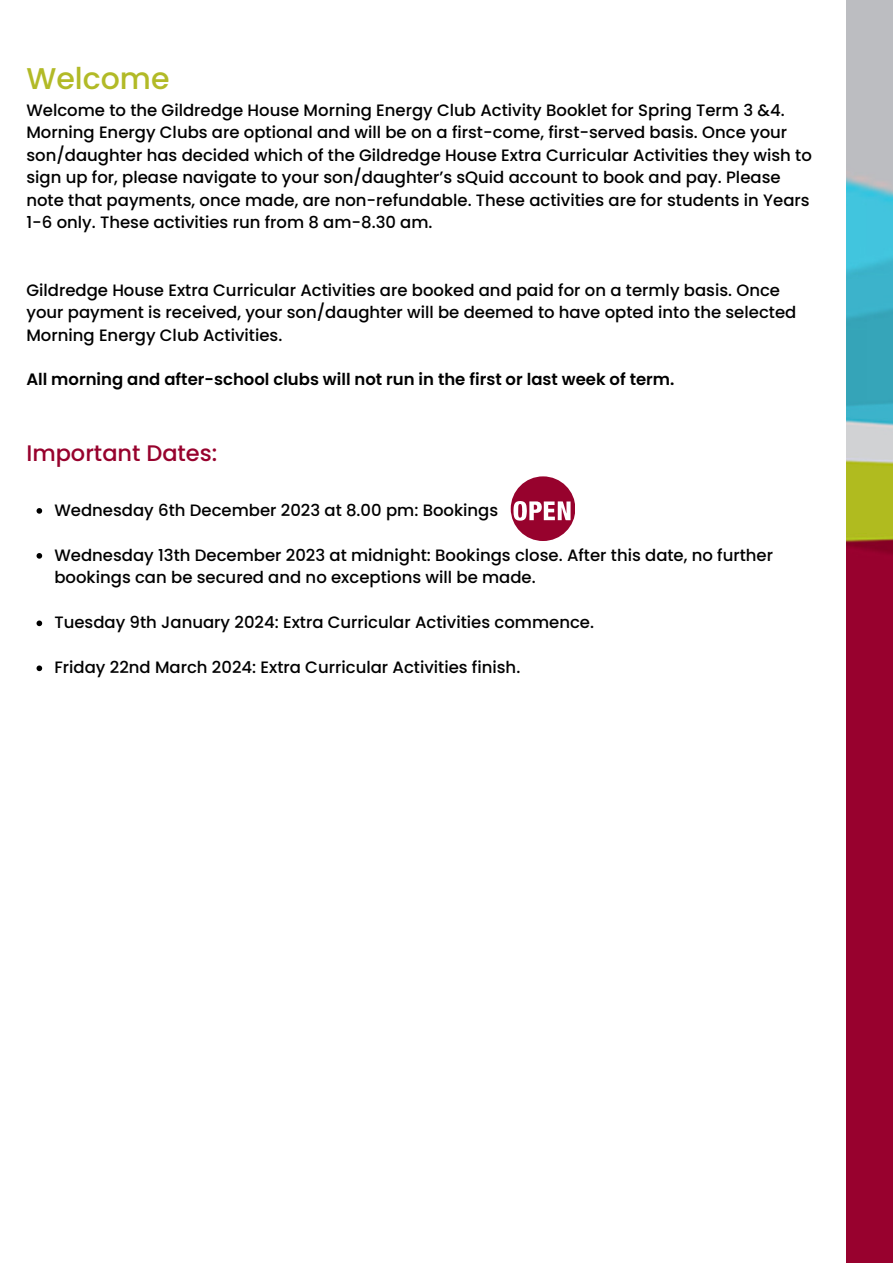
<style>
.page{position:relative;width:893px;height:1264px;background:#fff}
.page>*{position:absolute;margin:0;border:0;box-sizing:border-box;transform-origin:0 0}
.t1{font:500 30px "Poppins";color:#b2ba27}
.t2{font:500 22.5px "Poppins";color:#97022d}
.t3{font:500 16.5px/22.5px "Poppins";color:#000}
.t4{font:600 16.5px "Poppins";color:#000}
</style>
<div class="page">
<img style="left:846px;top:0;width:46px;height:1262px">
<svg style="left:37px;top:508px;width:5px;height:5px"></svg>
<svg style="left:37px;top:553px;width:5px;height:5px"></svg>
<svg style="left:37px;top:620px;width:5px;height:6px"></svg>
<svg style="left:37px;top:665px;width:5px;height:6px"></svg>
<svg style="left:510px;top:476px;width:65px;height:64px"></svg>
<p class="t1" style="left:26px;top:57px;width:145px">Welcome</p>
<p class="t3" style="left:26px;top:99px;width:759px">Welcome to the Gildredge House Morning Energy Club Activity Booklet for Spring Term 3 &amp;4.</p>
<p class="t3" style="left:26px;top:121px;width:787px">Morning Energy Clubs are optional and will be on a first-come, first-served basis. Once your son/daughter has decided which of the Gildredge House Extra Curricular Activities they wish to sign up for, please navigate to your son/daughter’s sQuid account to book and pay. Please note that payments, once made, are non-refundable. These activities are for students in Years 1-6 only. These activities run from 8 am-8.30 am.</p>
<p class="t3" style="left:26px;top:278px;width:771px">Gildredge House Extra Curricular Activities are booked and paid for on a termly basis. Once your payment is received, your son/daughter will be deemed to have opted into the selected<br>Morning Energy Club Activities.</p>
<p class="t4" style="left:26px;top:368px;width:649px">All morning and after-school clubs will not run in the first or last week of term.</p>
<p class="t2" style="left:26px;top:437px;width:192px">Important Dates:</p>
<p class="t3" style="left:54px;top:499px;width:445px">Wednesday 6th December 2023 at 8.00 pm: Bookings</p>
<p class="t3" style="left:54px;top:544px;width:720px">Wednesday 13th December 2023 at midnight: Bookings close. After this date, no further bookings can be secured and no exceptions will be made.</p>
<p class="t3" style="left:54px;top:611px;width:541px">Tuesday 9th January 2024: Extra Curricular Activities commence.</p>
<p class="t3" style="left:54px;top:656px;width:467px">Friday 22nd March 2024: Extra Curricular Activities finish.</p>
</div>
